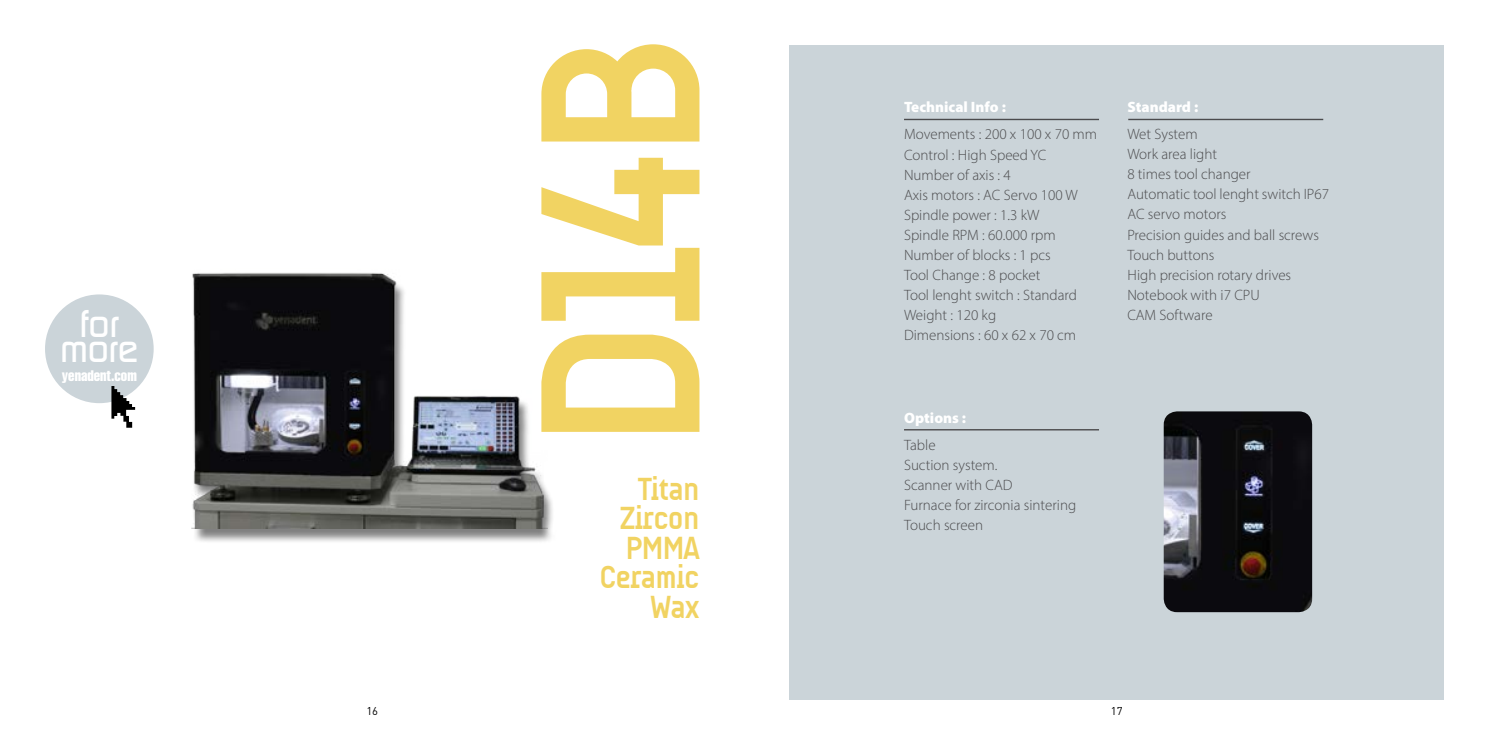
<style>
.page{position:relative;width:1489px;height:745px;background:#fff}
.page>*{position:absolute;margin:0;border:0;box-sizing:border-box;transform-origin:0 0}
.t1{font:700 231.25px "A Udimat";color:#f1d362}
.t2{font:500 37.5px "Digital";letter-spacing:-.02em;color:#fff}
.t3{font:700 32.5px/29.6px "A Udimat";letter-spacing:-.02em;color:#f1d362;text-align:right}
.t4{font:300 15px/20px "Myriad Pro";color:#4b4b4d}
.t5{font:900 15px "Myriad Pro";color:#fff}
.t6{font:15px "Helvetica Compress";color:#fff}
.t7{font:11.25px "DINT";color:#000}
</style>
<div class="page">
<div style="left:789px;top:45px;width:654px;height:654px;background:#cbd4d9"></div>
<div style="left:190px;top:275px;width:368px;height:268px;background:#000;opacity:.5"></div>
<img style="left:191px;top:272px;width:356px;height:256px">
<img style="left:1163px;top:411px;width:148px;height:200px">
<div style="left:45px;top:294px;width:109px;height:109px;background:#cbd4d9;border-radius:50%"></div>
<svg style="left:111px;top:386px;width:24px;height:41px"></svg>
<hr style="left:904px;top:119px;width:194px;height:1px;background:#4b4b4d">
<hr style="left:1128px;top:119px;width:195px;height:1px;background:#4b4b4d">
<hr style="left:904px;top:429px;width:194px;height:1px;background:#4b4b4d">
<h2 class="t2" style="left:80px;top:302px;width:41px">for</h2>
<h2 class="t2" style="left:60px;top:327px;width:80px">more</h2>
<p class="t6" style="left:62px;top:366px;width:76px">yenadent.com</p>
<h1 class="t1" style="left:490px;top:448px;width:414px;rotate:-90deg">D14B</h1>
<h3 class="t3" style="left:638px;top:473px;width:63px">Titan</h3>
<h3 class="t3" style="left:600px;top:503px;width:101px">Zircon<br>PMMA<br>Ceramic<br>Wax</h3>
<p class="t5" style="left:904px;top:97px;width:103px">Technical Info :</p>
<p class="t4" style="left:904px;top:124px;width:195px">Movements : 200 x 100 x 70 mm<br>Control : High Speed YC<br>Number of axis : 4<br>Axis motors : AC Servo 100 W<br>Spindle power : 1.3 kW<br>Spindle RPM : 60.000 rpm<br>Number of blocks : 1 pcs<br>Tool Change : 8 pocket<br>Tool lenght switch : Standard<br>Weight : 120 kg<br>Dimensions : 60 x 62 x 70 cm</p>
<p class="t5" style="left:904px;top:407px;width:64px">Options :</p>
<p class="t4" style="left:904px;top:434px;width:174px">Table<br>Suction system.<br>Scanner with CAD<br>Furnace for zirconia sintering<br>Touch screen</p>
<p class="t5" style="left:1127px;top:97px;width:72px">Standard :</p>
<p class="t4" style="left:1127px;top:124px;width:203px">Wet System<br>Work area light<br>8 times tool changer<br>Automatic tool lenght switch IP67<br>AC servo motors<br>Precision guides and ball screws<br>Touch buttons<br>High precision rotary drives<br>Notebook with i7 CPU<br>CAM Software</p>
<p class="t7" style="left:366px;top:703px;width:13px">16</p>
<p class="t7" style="left:1110px;top:703px;width:13px">17</p>
</div>
